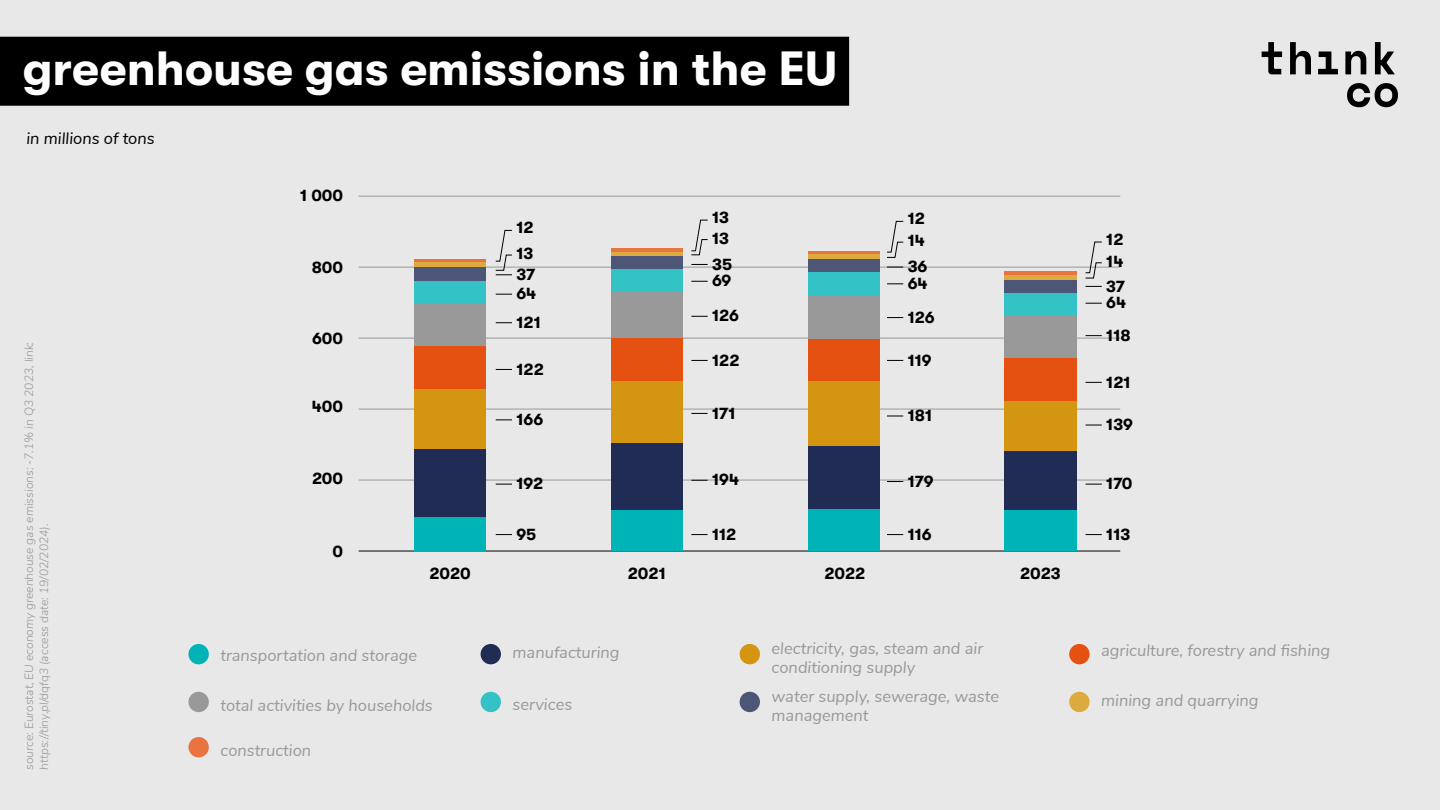
<style>
.page{position:relative;width:1440px;height:810px;background:#e8e8e8}
.page>*{position:absolute;margin:0;border:0;box-sizing:border-box;transform-origin:0 0}
.Nagłówki_-_GT_Wallsheim_3{font:700 48px "GT Walsheim";color:#fff}
.Normalny{font:italic 16.5px/19.5px "Nunito Sans";color:#999}
.Podpisy_zdjęć{font:700 16.5px "GT Walsheim";color:#000}
.Normalny-2{font:italic 16.5px "Nunito Sans";color:#000}
.Podpisy_zdjęć-2{font:italic 300 12px/15px "Nunito Sans";color:#999}
</style>
<div class="page">
<svg style="left:1262px;top:42px;width:20px;height:32px"></svg>
<svg style="left:1290px;top:42px;width:21px;height:32px"></svg>
<svg style="left:1318px;top:52px;width:20px;height:22px"></svg>
<svg style="left:1345px;top:51px;width:21px;height:23px"></svg>
<svg style="left:1375px;top:42px;width:20px;height:32px"></svg>
<svg style="left:1347px;top:83px;width:51px;height:24px"></svg>
<div style="left:0;top:37px;width:849px;height:69px;background:#000"></div>
<hr style="left:359px;top:480px;width:761px;height:1px;background:#999">
<hr style="left:359px;top:409px;width:761px;height:1px;background:#999">
<hr style="left:359px;top:338px;width:761px;height:1px;background:#999">
<hr style="left:359px;top:267px;width:761px;height:1px;background:#999">
<hr style="left:359px;top:196px;width:761px;height:1px;background:#999">
<div style="left:188px;top:644px;width:21px;height:20px;background:#00b3b7;border-radius:50%"></div>
<div style="left:188px;top:692px;width:21px;height:20px;background:#999;border-radius:50%"></div>
<div style="left:188px;top:737px;width:21px;height:20px;background:#ea7440;border-radius:50%"></div>
<div style="left:481px;top:644px;width:20px;height:20px;background:#212c55;border-radius:50%"></div>
<div style="left:481px;top:692px;width:20px;height:20px;background:#33c2c5;border-radius:50%"></div>
<div style="left:740px;top:644px;width:20px;height:20px;background:#d49510;border-radius:50%"></div>
<div style="left:740px;top:692px;width:20px;height:20px;background:#4e5677;border-radius:50%"></div>
<div style="left:1069px;top:644px;width:21px;height:20px;background:#e55110;border-radius:50%"></div>
<div style="left:1069px;top:692px;width:21px;height:20px;background:#ddaa40;border-radius:50%"></div>
<hr style="left:359px;top:551px;width:761px;height:1px;background:#000">
<svg style="left:691px;top:220px;width:17px;height:35px"></svg>
<svg style="left:887px;top:221px;width:17px;height:37px"></svg>
<svg style="left:1085px;top:242px;width:17px;height:36px"></svg>
<svg style="left:496px;top:534px;width:16px;height:1px"></svg>
<svg style="left:691px;top:534px;width:17px;height:1px"></svg>
<svg style="left:887px;top:534px;width:16px;height:1px"></svg>
<svg style="left:1086px;top:534px;width:16px;height:1px"></svg>
<svg style="left:496px;top:484px;width:16px;height:1px"></svg>
<svg style="left:691px;top:480px;width:17px;height:1px"></svg>
<svg style="left:887px;top:481px;width:16px;height:1px"></svg>
<svg style="left:1086px;top:484px;width:16px;height:1px"></svg>
<svg style="left:496px;top:420px;width:16px;height:1px"></svg>
<svg style="left:691px;top:413px;width:17px;height:1px"></svg>
<svg style="left:887px;top:416px;width:16px;height:1px"></svg>
<svg style="left:1086px;top:425px;width:16px;height:1px"></svg>
<svg style="left:496px;top:369px;width:16px;height:1px"></svg>
<svg style="left:691px;top:360px;width:17px;height:1px"></svg>
<svg style="left:887px;top:360px;width:16px;height:1px"></svg>
<svg style="left:1086px;top:382px;width:16px;height:1px"></svg>
<svg style="left:496px;top:323px;width:16px;height:1px"></svg>
<svg style="left:691px;top:316px;width:17px;height:1px"></svg>
<svg style="left:887px;top:317px;width:16px;height:1px"></svg>
<svg style="left:1086px;top:335px;width:16px;height:1px"></svg>
<svg style="left:496px;top:294px;width:16px;height:1px"></svg>
<svg style="left:691px;top:281px;width:17px;height:1px"></svg>
<svg style="left:887px;top:284px;width:16px;height:1px"></svg>
<svg style="left:1086px;top:303px;width:16px;height:1px"></svg>
<svg style="left:495px;top:230px;width:17px;height:46px"></svg>
<svg style="left:691px;top:264px;width:17px;height:1px"></svg>
<svg style="left:887px;top:267px;width:16px;height:1px"></svg>
<svg style="left:1086px;top:286px;width:16px;height:1px"></svg>
<hr style="left:414px;top:260px;width:72px;height:3px;background:#ea7440">
<hr style="left:611px;top:248px;width:72px;height:4px;background:#ea7440">
<hr style="left:808px;top:251px;width:71px;height:3px;background:#ea7440">
<hr style="left:1004px;top:272px;width:73px;height:3px;background:#ea7440">
<div style="left:414px;top:263px;width:72px;height:5px;background:#ddaa40"></div>
<hr style="left:611px;top:252px;width:72px;height:4px;background:#ddaa40">
<div style="left:808px;top:254px;width:71px;height:5px;background:#ddaa40"></div>
<div style="left:1004px;top:275px;width:73px;height:5px;background:#ddaa40"></div>
<div style="left:414px;top:268px;width:72px;height:13px;background:#4e5677"></div>
<div style="left:611px;top:256px;width:72px;height:13px;background:#4e5677"></div>
<div style="left:808px;top:259px;width:71px;height:13px;background:#4e5677"></div>
<div style="left:1004px;top:280px;width:73px;height:13px;background:#4e5677"></div>
<div style="left:414px;top:281px;width:72px;height:23px;background:#33c2c5"></div>
<div style="left:611px;top:269px;width:72px;height:24px;background:#33c2c5"></div>
<div style="left:808px;top:272px;width:71px;height:23px;background:#33c2c5"></div>
<div style="left:1004px;top:293px;width:73px;height:23px;background:#33c2c5"></div>
<div style="left:414px;top:304px;width:72px;height:42px;background:#999"></div>
<div style="left:611px;top:293px;width:72px;height:45px;background:#999"></div>
<div style="left:808px;top:295px;width:71px;height:44px;background:#999"></div>
<div style="left:1004px;top:316px;width:73px;height:42px;background:#999"></div>
<div style="left:414px;top:346px;width:72px;height:44px;background:#e55110"></div>
<div style="left:611px;top:338px;width:72px;height:43px;background:#e55110"></div>
<div style="left:808px;top:339px;width:71px;height:43px;background:#e55110"></div>
<div style="left:1004px;top:358px;width:73px;height:43px;background:#e55110"></div>
<div style="left:414px;top:390px;width:72px;height:60px;background:#d49510"></div>
<div style="left:611px;top:381px;width:72px;height:62px;background:#d49510"></div>
<div style="left:808px;top:382px;width:71px;height:65px;background:#d49510"></div>
<div style="left:1004px;top:401px;width:73px;height:50px;background:#d49510"></div>
<div style="left:414px;top:449px;width:72px;height:68px;background:#212c55"></div>
<div style="left:611px;top:443px;width:72px;height:68px;background:#212c55"></div>
<div style="left:808px;top:447px;width:71px;height:62px;background:#212c55"></div>
<div style="left:1004px;top:451px;width:73px;height:59px;background:#212c55"></div>
<div style="left:414px;top:517px;width:72px;height:34px;background:#00b3b7"></div>
<div style="left:611px;top:511px;width:72px;height:40px;background:#00b3b7"></div>
<div style="left:808px;top:509px;width:71px;height:42px;background:#00b3b7"></div>
<div style="left:1004px;top:510px;width:73px;height:41px;background:#00b3b7"></div>
<p class="Nagłówki_-_GT_Wallsheim_3" style="left:23px;top:41px;width:816px">greenhouse gas emissions in the EU</p>
<p class="Normalny-2" style="left:26px;top:126px;width:130px">in millions of tons</p>
<p class="Podpisy_zdjęć-2" style="left:21px;top:770px;width:429px;rotate:-90deg">source: Eurostat, EU economy greenhouse gas emissions: -7.1% in Q3 2023, link: https://tiny.pl/dqfq3 (access date: 19/02/2024).</p>
<p class="Podpisy_zdjęć" style="left:300px;top:186px;width:45px">1 000</p>
<p class="Podpisy_zdjęć" style="left:312px;top:258px;width:33px">800</p>
<p class="Podpisy_zdjęć" style="left:312px;top:329px;width:33px">600</p>
<p class="Podpisy_zdjęć" style="left:312px;top:397px;width:33px">400</p>
<p class="Podpisy_zdjęć" style="left:312px;top:469px;width:33px">200</p>
<p class="Podpisy_zdjęć" style="left:333px;top:542px;width:12px">0</p>
<p class="Podpisy_zdjęć" style="left:516px;top:218px;width:19px">12</p>
<p class="Podpisy_zdjęć" style="left:516px;top:244px;width:19px">13</p>
<p class="Podpisy_zdjęć" style="left:516px;top:265px;width:20px">37</p>
<p class="Podpisy_zdjęć" style="left:516px;top:284px;width:22px">64</p>
<p class="Podpisy_zdjęć" style="left:516px;top:313px;width:26px">121</p>
<p class="Podpisy_zdjęć" style="left:516px;top:360px;width:29px">122</p>
<p class="Podpisy_zdjęć" style="left:516px;top:410px;width:28px">166</p>
<p class="Podpisy_zdjęć" style="left:712px;top:208px;width:19px">13</p>
<p class="Podpisy_zdjęć" style="left:908px;top:209px;width:19px">12</p>
<p class="Podpisy_zdjęć" style="left:712px;top:229px;width:19px">13</p>
<p class="Podpisy_zdjęć" style="left:908px;top:231px;width:19px">14</p>
<p class="Podpisy_zdjęć" style="left:712px;top:255px;width:22px">35</p>
<p class="Podpisy_zdjęć" style="left:908px;top:257px;width:21px">36</p>
<p class="Podpisy_zdjęć" style="left:712px;top:271px;width:21px">69</p>
<p class="Podpisy_zdjęć" style="left:908px;top:274px;width:22px">64</p>
<p class="Podpisy_zdjęć" style="left:712px;top:306px;width:28px">126</p>
<p class="Podpisy_zdjęć" style="left:908px;top:308px;width:28px">126</p>
<p class="Podpisy_zdjęć" style="left:712px;top:351px;width:29px">122</p>
<p class="Podpisy_zdjęć" style="left:908px;top:351px;width:26px">119</p>
<p class="Podpisy_zdjęć" style="left:712px;top:404px;width:25px">171</p>
<p class="Podpisy_zdjęć" style="left:908px;top:406px;width:26px">181</p>
<p class="Podpisy_zdjęć" style="left:1106px;top:230px;width:19px">12</p>
<p class="Podpisy_zdjęć" style="left:1106px;top:252px;width:19px">14</p>
<p class="Podpisy_zdjęć" style="left:1106px;top:277px;width:20px">37</p>
<p class="Podpisy_zdjęć" style="left:1106px;top:293px;width:22px">64</p>
<p class="Podpisy_zdjęć" style="left:1106px;top:326px;width:26px">118</p>
<p class="Podpisy_zdjęć" style="left:1106px;top:373px;width:26px">121</p>
<p class="Podpisy_zdjęć" style="left:1106px;top:415px;width:28px">139</p>
<p class="Podpisy_zdjęć" style="left:516px;top:474px;width:28px">192</p>
<p class="Podpisy_zdjęć" style="left:712px;top:470px;width:29px">194</p>
<p class="Podpisy_zdjęć" style="left:908px;top:472px;width:28px">179</p>
<p class="Podpisy_zdjęć" style="left:1106px;top:474px;width:28px">170</p>
<p class="Podpisy_zdjęć" style="left:516px;top:525px;width:21px">95</p>
<p class="Podpisy_zdjęć" style="left:712px;top:525px;width:26px">112</p>
<p class="Podpisy_zdjęć" style="left:908px;top:525px;width:26px">116</p>
<p class="Podpisy_zdjęć" style="left:1106px;top:525px;width:26px">113</p>
<p class="Podpisy_zdjęć" style="left:430px;top:564px;width:43px">2020</p>
<p class="Podpisy_zdjęć" style="left:628px;top:564px;width:39px">2021</p>
<p class="Podpisy_zdjęć" style="left:825px;top:564px;width:42px">2022</p>
<p class="Podpisy_zdjęć" style="left:1020px;top:564px;width:42px">2023</p>
<p class="Normalny" style="left:220px;top:644px;width:198px">transportation and storage</p>
<p class="Normalny" style="left:220px;top:695px;width:214px">total activities by households</p>
<p class="Normalny" style="left:220px;top:740px;width:92px">construction</p>
<p class="Normalny" style="left:513px;top:641px;width:108px">manufacturing</p>
<p class="Normalny" style="left:513px;top:693px;width:61px">services</p>
<p class="Normalny" style="left:772px;top:637px;width:213px">electricity, gas, steam and air conditioning supply</p>
<p class="Normalny" style="left:772px;top:686px;width:229px">water supply, sewerage, waste management</p>
<p class="Normalny" style="left:1101px;top:639px;width:231px">agriculture, forestry and fishing</p>
<p class="Normalny" style="left:1101px;top:690px;width:159px">mining and quarrying</p>
</div>
